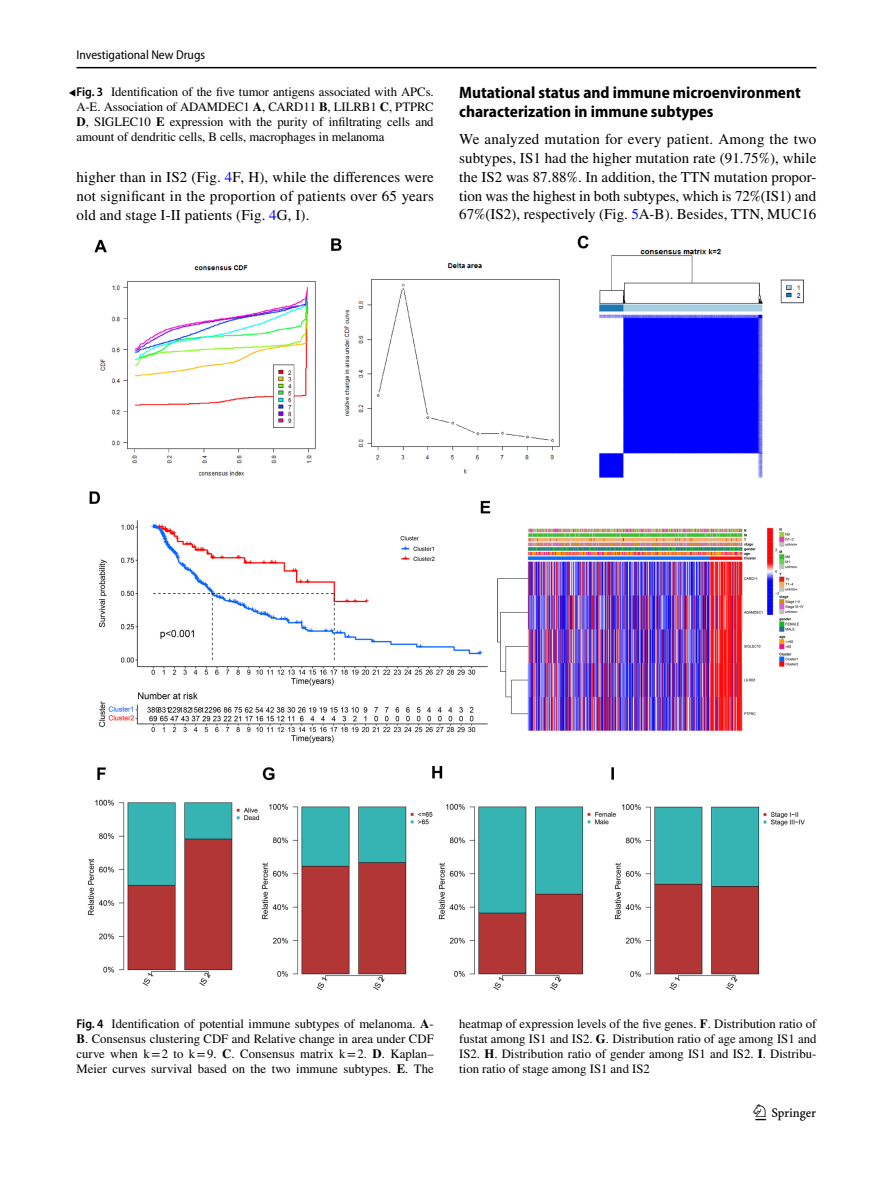
<style>
.page{position:relative;width:893px;height:1187px;background:#fff}
.page>*{position:absolute;margin:0;border:0;box-sizing:border-box;transform-origin:0 0}
.t1{font:22.5px "Springnew Regular 3";color:#000}
.t2{font:700 semi-condensed 16.5px/18.8px "Myriad Pro";color:#000}
.t3{font:15px/18.8px "STIX";color:#000;text-align:justify}
.t4{font:12.75px/15px "STIX";color:#000;text-align:justify}
.t5{font:semi-condensed 12.75px "Myriad Pro";color:#000}
.s1{font-family:"STIX Math";font-size:12px}
.s2{font-family:"Myriad Pro";font-weight:600;font-stretch:semi-condensed}
.s3{font-weight:700}
.s4{color:#00f}
</style>
<div class="page">
<hr style="left:77px;top:67px;width:739px;height:1px;background:#000">
<img style="left:87px;top:235px;width:718px;height:756px">
<p class="t5" style="left:77px;top:48px;width:130px">Investigational New Drugs</p>
<p class="t4" style="left:77px;top:85px;width:359px;text-indent:-8px"><span class="s1">◂</span><span class="s2">Fig. 3</span> Identification of the five tumor antigens associated with APCs.<br>A-E. Association of ADAMDEC1 <span class="s3">A</span>, CARD11 <span class="s3">B</span>, LILRB1 <span class="s3">C</span>, PTPRC <span class="s3">D</span>, SIGLEC10 <span class="s3">E</span> expression with the purity of infiltrating cells and amount of dendritic cells, B cells, macrophages in melanoma</p>
<p class="t3" style="left:77px;top:169px;width:359px">higher than in IS2 (Fig. <span class="s4">4</span>F, H), while the differences were not significant in the proportion of patients over 65 years old and stage I-II patients (Fig. <span class="s4">4</span>G, I).</p>
<p class="t2" style="left:459px;top:83px;width:343px">Mutational status and immune microenvironment characterization in immune subtypes</p>
<p class="t3" style="left:459px;top:131px;width:359px">We analyzed mutation for every patient. Among the two subtypes, IS1 had the higher mutation rate (91.75%), while the IS2 was 87.88%. In addition, the TTN mutation propor&shy;tion was the highest in both subtypes, which is 72%(IS1) and 67%(IS2), respectively (Fig. <span class="s4">5</span>A-B). Besides, TTN, MUC16</p>
<p class="t4" style="left:77px;top:1016px;width:359px"><span class="s2">Fig. 4</span> Identification of potential immune subtypes of melanoma. <span class="s3">A</span>-<span class="s3">B</span>. Consensus clustering CDF and Relative change in area under CDF curve when k=2 to k=9. <span class="s3">C</span>. Consensus matrix k=2. <span class="s3">D</span>. Kaplan– Meier curves survival based on the two immune subtypes. <span class="s3">E</span>. The</p>
<p class="t4" style="left:459px;top:1016px;width:359px">heatmap of expression levels of the five genes. <span class="s3">F</span>. Distribution ratio of fustat among IS1 and IS2. <span class="s3">G</span>. Distribution ratio of age among IS1 and IS2. <span class="s3">H</span>. Distribution ratio of gender among IS1 and IS2. <span class="s3">I</span>. Distribu&shy;tion ratio of stage among IS1 and IS2</p>
<h1 class="t1" style="left:755px;top:1104px;width:62px">1 3</h1>
</div>
